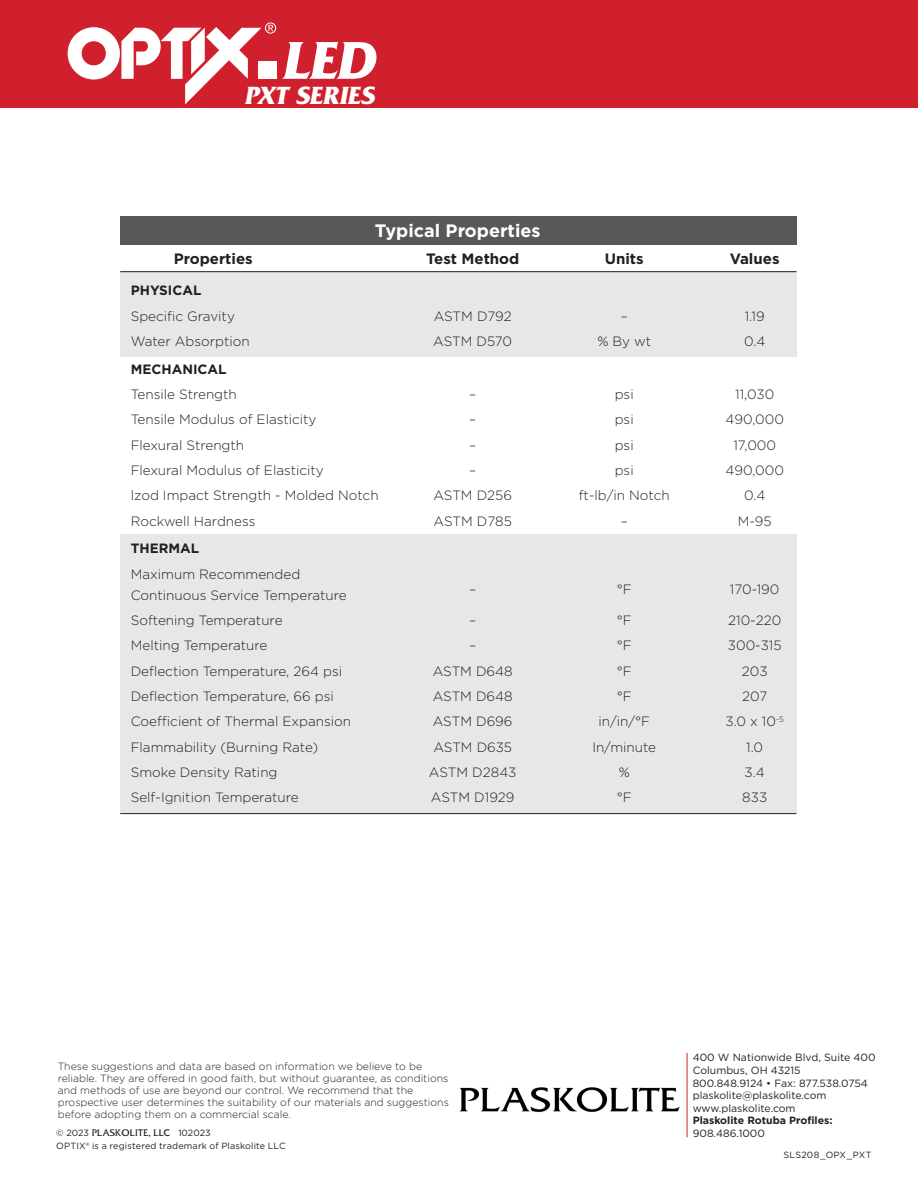
<style>
.page{position:relative;width:918px;height:1188px;background:#fff}
.page>*{position:absolute;margin:0;border:0;box-sizing:border-box;transform-origin:0 0}
.t1{font:italic 700 55.8px "Friz Quadrata";color:#fff}
.t2{font:italic 700 26.1px "Friz Quadrata";color:#fff}
.t3{font:700 18px "Gotham";color:#fff}
.t4{font:700 15px "Gotham";color:#231f20}
.t5{font:300 13.5px/21px "Gotham";color:#231f20}
.t6{font:700 13.5px "Gotham";color:#231f20}
.t7{font:300 10.5px/12px "Gotham";color:#231f20}
.t8{font:10.5px/12.6px "Gotham";color:#231f20}
.t9{font:9px/12.8px "Gotham";letter-spacing:.02em;color:#231f20}
.s1{font-family:"Fritz Quad Normal"}
.s2{font-weight:700}
</style>
<div class="page">
<div style="left:0;top:0;width:918px;height:108px;background:#d0202e"></div>
<svg style="left:68px;top:22px;width:208px;height:82px"></svg>
<div style="left:120px;top:271px;width:676px;height:85px;background:#e6e7e9"></div>
<div style="left:120px;top:535px;width:676px;height:278px;background:#e6e7e9"></div>
<div style="left:120px;top:216px;width:676px;height:28px;background:#57585a"></div>
<hr style="left:120px;top:271px;width:677px;height:1px;background:#231f20">
<hr style="left:120px;top:813px;width:677px;height:1px;background:#231f20">
<hr style="left:687px;top:1053px;width:1px;height:84px;background:#d0202e">
<img style="left:459px;top:1087px;width:221px;height:26px">
<p class="t1" style="left:281px;top:30px;width:105px">LED</p>
<p class="t2" style="left:244px;top:81px;width:137px">PXT SERIES</p>
<p class="t3" style="left:375px;top:218px;width:167px">Typical Properties</p>
<p class="t4" style="left:174px;top:249px;width:81px">Properties</p>
<p class="t4" style="left:426px;top:249px;width:95px">Test Method</p>
<p class="t4" style="left:605px;top:249px;width:40px">Units</p>
<p class="t4" style="left:730px;top:249px;width:51px">Values</p>
<p class="t6" style="left:131px;top:282px;width:72px">PHYSICAL</p>
<p class="t5" style="left:131px;top:305px;width:106px">Specific Gravity</p>
<p class="t5" style="left:434px;top:305px;width:80px">ASTM D792</p>
<p class="t5" style="left:621px;top:305px;width:9px">–</p>
<p class="t5" style="left:745px;top:305px;width:22px">1.19</p>
<p class="t5" style="left:131px;top:330px;width:121px">Water Absorption</p>
<p class="t5" style="left:433px;top:330px;width:80px">ASTM D570</p>
<p class="t5" style="left:597px;top:330px;width:55px">% By wt</p>
<p class="t5" style="left:744px;top:330px;width:23px">0.4</p>
<p class="t6" style="left:131px;top:360px;width:97px">MECHANICAL</p>
<p class="t5" style="left:131px;top:384px;width:108px">Tensile Strength</p>
<p class="t5" style="left:469px;top:384px;width:9px">–</p>
<p class="t5" style="left:615px;top:384px;width:20px">psi</p>
<p class="t5" style="left:735px;top:384px;width:41px">11,030</p>
<p class="t5" style="left:131px;top:409px;width:187px">Tensile Modulus of Elasticity</p>
<p class="t5" style="left:469px;top:409px;width:9px">–</p>
<p class="t5" style="left:615px;top:409px;width:20px">psi</p>
<p class="t5" style="left:726px;top:409px;width:60px">490,000</p>
<p class="t5" style="left:131px;top:434px;width:115px">Flexural Strength</p>
<p class="t5" style="left:469px;top:434px;width:9px">–</p>
<p class="t5" style="left:615px;top:434px;width:20px">psi</p>
<p class="t5" style="left:733px;top:434px;width:44px">17,000</p>
<p class="t5" style="left:131px;top:459px;width:195px">Flexural Modulus of Elasticity</p>
<p class="t5" style="left:469px;top:459px;width:9px">–</p>
<p class="t5" style="left:615px;top:459px;width:20px">psi</p>
<p class="t5" style="left:726px;top:459px;width:60px">490,000</p>
<p class="t5" style="left:131px;top:485px;width:249px">lzod Impact Strength - Molded Notch</p>
<p class="t5" style="left:433px;top:485px;width:80px">ASTM D256</p>
<p class="t5" style="left:579px;top:485px;width:92px">ft-lb/in Notch</p>
<p class="t5" style="left:744px;top:485px;width:23px">0.4</p>
<p class="t5" style="left:131px;top:510px;width:126px">Rockwell Hardness</p>
<p class="t5" style="left:434px;top:510px;width:80px">ASTM D785</p>
<p class="t5" style="left:621px;top:510px;width:9px">–</p>
<p class="t5" style="left:738px;top:510px;width:35px">M-95</p>
<p class="t6" style="left:131px;top:540px;width:70px">THERMAL</p>
<p class="t5" style="left:131px;top:563px;width:218px">Maximum Recommended<br>Continuous Service Temperature</p>
<p class="t5" style="left:469px;top:578px;width:9px">–</p>
<p class="t5" style="left:617px;top:578px;width:16px">°F</p>
<p class="t5" style="left:730px;top:578px;width:51px">170-190</p>
<p class="t5" style="left:131px;top:610px;width:153px">Softening Temperature</p>
<p class="t5" style="left:469px;top:610px;width:9px">–</p>
<p class="t5" style="left:617px;top:610px;width:16px">°F</p>
<p class="t5" style="left:728px;top:610px;width:55px">210-220</p>
<p class="t5" style="left:131px;top:635px;width:138px">Melting Temperature</p>
<p class="t5" style="left:469px;top:635px;width:9px">–</p>
<p class="t5" style="left:617px;top:635px;width:16px">°F</p>
<p class="t5" style="left:728px;top:635px;width:55px">300-315</p>
<p class="t5" style="left:131px;top:660px;width:213px">Deflection Temperature, 264 psi</p>
<p class="t5" style="left:433px;top:660px;width:82px">ASTM D648</p>
<p class="t5" style="left:617px;top:660px;width:16px">°F</p>
<p class="t5" style="left:742px;top:660px;width:27px">203</p>
<p class="t5" style="left:131px;top:685px;width:205px">Deflection Temperature, 66 psi</p>
<p class="t5" style="left:433px;top:685px;width:82px">ASTM D648</p>
<p class="t5" style="left:617px;top:685px;width:16px">°F</p>
<p class="t5" style="left:742px;top:685px;width:27px">207</p>
<p class="t5" style="left:131px;top:711px;width:222px">Coefficient of Thermal Expansion</p>
<p class="t5" style="left:433px;top:711px;width:81px">ASTM D696</p>
<p class="t5" style="left:598px;top:711px;width:53px">in/in/°F</p>
<p class="t5" style="left:725px;top:711px;width:60px">3.0 x 10<sup>-5</sup></p>
<p class="t5" style="left:131px;top:736px;width:189px">Flammability (Burning Rate)</p>
<p class="t5" style="left:433px;top:736px;width:80px">ASTM D635</p>
<p class="t5" style="left:592px;top:736px;width:65px">In/minute</p>
<p class="t5" style="left:746px;top:736px;width:18px">1.0</p>
<p class="t5" style="left:131px;top:761px;width:148px">Smoke Density Rating</p>
<p class="t5" style="left:429px;top:761px;width:89px">ASTM D2843</p>
<p class="t5" style="left:619px;top:761px;width:13px">%</p>
<p class="t5" style="left:745px;top:761px;width:22px">3.4</p>
<p class="t5" style="left:131px;top:787px;width:169px">Self-Ignition Temperature</p>
<p class="t5" style="left:431px;top:787px;width:85px">ASTM D1929</p>
<p class="t5" style="left:617px;top:787px;width:16px">°F</p>
<p class="t5" style="left:742px;top:787px;width:26px">833</p>
<p class="t7" style="left:58px;top:1060px;width:393px">These suggestions and data are based on information we believe to be reliable. They are offered in good faith, but without guarantee, as conditions and methods of use are beyond our control. We recommend that the prospective user determines the suitability of our materials and suggestions before adopting them on a commercial scale.</p>
<p class="t9" style="left:56px;top:1127px;width:231px">© 2023 <span class="s1">PLASKOLITE, LLC</span> 102023<br>OPTIX® is a registered trademark of Plaskolite LLC</p>
<p class="t8" style="left:693px;top:1051px;width:184px">400 W Nationwide Blvd, Suite 400<br>Columbus, OH 43215</p>
<p class="t8" style="left:693px;top:1076px;width:177px">800.848.9124 • Fax: 877.538.0754</p>
<p class="t8" style="left:693px;top:1089px;width:135px">plaskolite@plaskolite.com</p>
<p class="t8" style="left:693px;top:1102px;width:141px">www.plaskolite.com<br><span class="s2">Plaskolite Rotuba Profiles:<br></span>908.486.1000</p>
<p class="t9" style="left:783px;top:1148px;width:89px">SLS208_OPX_PXT</p>
</div>
